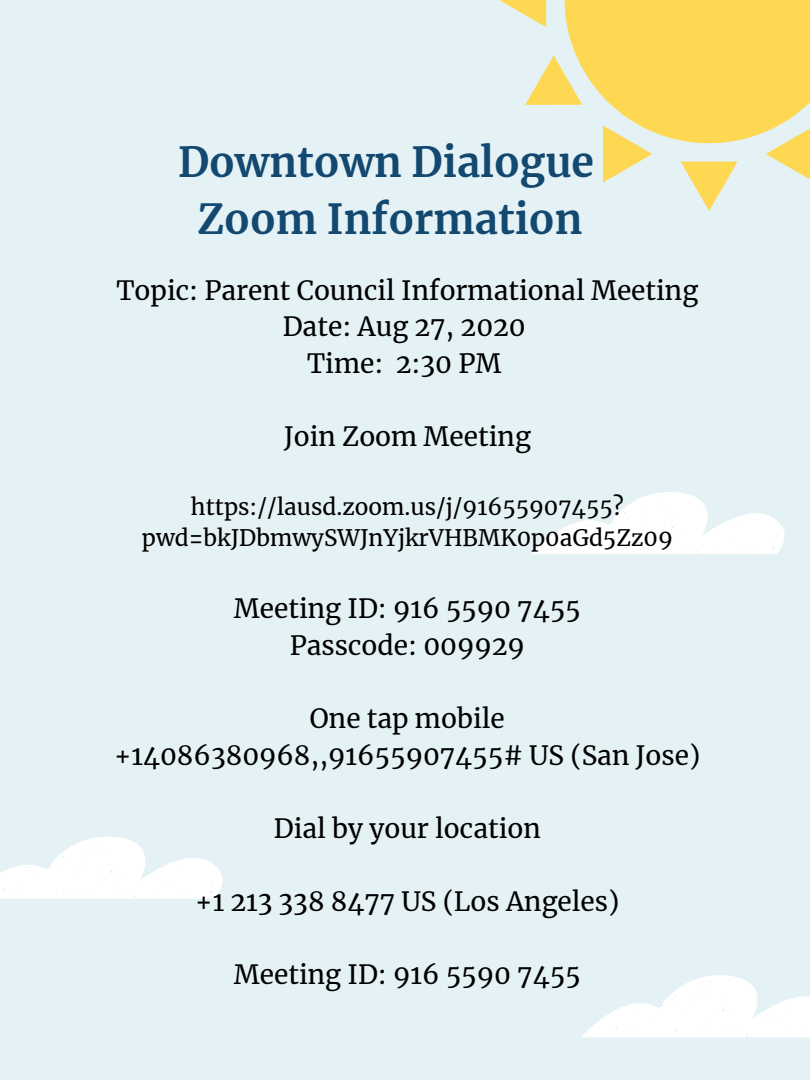
<style>
.page{position:relative;width:810px;height:1080px;background:#e5f2f5}
.page>*{position:absolute;margin:0;border:0;box-sizing:border-box;transform-origin:0 0}
.t1{font:700 40.94px/57.1px "Merriweather";color:#134870;text-align:center}
.t2{font:26.25px/36.6px "Merriweather";color:#000;text-align:center}
.t3{font:22.5px/31.4px "Merriweather";color:#000;text-align:center}
</style>
<div class="page">
<svg style="left:531px;top:492px;width:254px;height:62px"></svg>
<svg style="left:565px;top:0;width:245px;height:143px;background:#fcda63"></svg>
<svg style="left:499px;top:0;width:47px;height:27px"></svg>
<svg style="left:525px;top:55px;width:57px;height:50px"></svg>
<svg style="left:603px;top:125px;width:49px;height:58px"></svg>
<svg style="left:681px;top:162px;width:57px;height:49px"></svg>
<svg style="left:766px;top:125px;width:44px;height:55px"></svg>
<svg style="left:0;top:837px;width:223px;height:62px"></svg>
<svg style="left:581px;top:975px;width:229px;height:62px"></svg>
<h1 class="t1" style="left:178px;top:134px;width:417px">Downtown Dialogue<br>Zoom Information</h1>
<p class="t2" style="left:116px;top:272px;width:583px">Topic: Parent Council Informational Meeting<br>Date: Aug 27, 2020<br>Time: 2:30 PM</p>
<p class="t2" style="left:284px;top:418px;width:249px">Join Zoom Meeting</p>
<p class="t3" style="left:142px;top:491px;width:532px">https://lausd.zoom.us/j/91655907455? pwd=bkJDbmwySWJnYjkrVHBMK0p0aGd5Zz09</p>
<p class="t2" style="left:234px;top:591px;width:348px">Meeting ID: 916 5590 7455<br>Passcode: 009929</p>
<p class="t2" style="left:114px;top:701px;width:588px">One tap mobile +14086380968,,91655907455# US (San Jose)</p>
<p class="t2" style="left:274px;top:810px;width:269px">Dial by your location</p>
<p class="t2" style="left:195px;top:883px;width:426px">+1 213 338 8477 US (Los Angeles)</p>
<p class="t2" style="left:234px;top:956px;width:348px">Meeting ID: 916 5590 7455</p>
</div>
